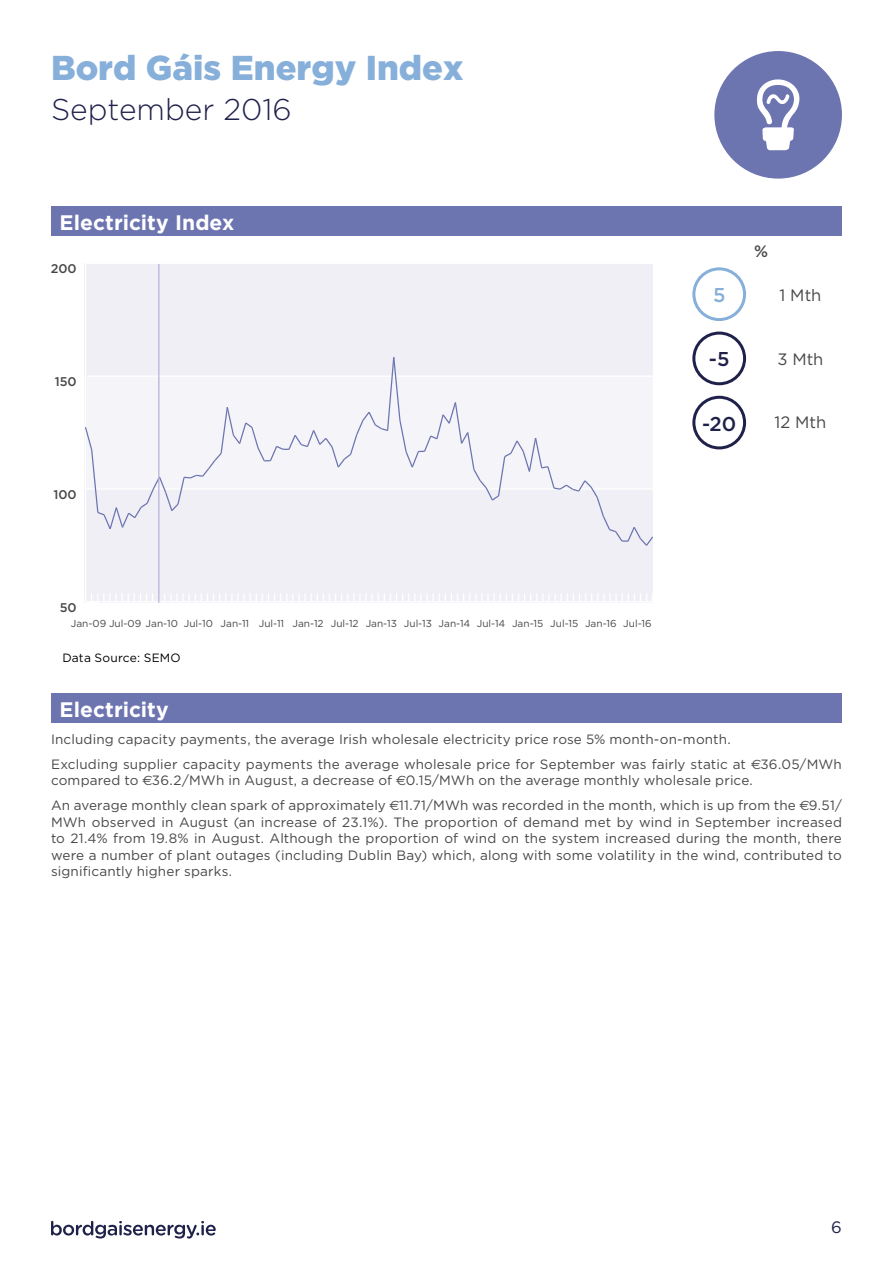
<style>
.page{position:relative;width:893px;height:1263px;background:#fff}
.page>*{position:absolute;margin:0;border:0;box-sizing:border-box;transform-origin:0 0}
.t1{font:900 34.5px "Gotham";color:#86afda}
.t2{font:300 30px "Gotham";color:#1f214a}
.t3{font:700 21px "Gotham";color:#fff}
.t4{font:500 19.95px "Gotham";color:#1f214a}
.t5{font:500 19.95px "Gotham";color:#86afda}
.t6{font:16.5px "Gotham";color:#484848}
.t7{font:16.5px "Gotham";color:#1f214a}
.t8{font:500 16.5px "Gotham";color:#484848}
.t9{font:13.5px/16.5px "Gotham";letter-spacing:.01em;color:#484848}
.t10{font:500 12.6px "Gotham";color:#484848}
.t11{font:12px "Gotham";letter-spacing:.015em;color:#000}
.t12{font:10.05px "Gotham";color:#484848}
.s1{font-family:"Euro Sans"}
</style>
<div class="page">
<svg style="left:51px;top:1221px;width:165px;height:17px"></svg>
<div style="left:84px;top:263px;width:569px;height:339px;background:#f0eff6"></div>
<hr style="left:158px;top:264px;width:1px;height:339px;background:#b3b4d6">
<div style="left:51px;top:693px;width:791px;height:30px;background:#6d75b1"></div>
<div style="left:51px;top:206px;width:791px;height:30px;background:#6d75b1"></div>
<div style="left:692px;top:396px;width:54px;height:53px;border:3px solid #1f214a;border-radius:50%"></div>
<div style="left:692px;top:332px;width:54px;height:53px;border:3px solid #1f214a;border-radius:50%"></div>
<div style="left:714px;top:51px;width:128px;height:128px;background:#6d75b1;border-radius:50%"></div>
<svg style="left:757px;top:79px;width:43px;height:71px"></svg>
<div style="left:692px;top:267px;width:54px;height:54px;border:3px solid #86afda;border-radius:50%"></div>
<h1 class="t1" style="left:51px;top:47px;width:414px">Bord Gáis Energy Index</h1>
<h2 class="t2" style="left:51px;top:90px;width:242px">September 2016</h2>
<h3 class="t3" style="left:60px;top:210px;width:176px">Electricity Index</h3>
<p class="t10" style="left:51px;top:261px;width:27px">200</p>
<p class="t10" style="left:55px;top:373px;width:23px">150</p>
<p class="t10" style="left:53px;top:486px;width:25px">100</p>
<p class="t10" style="left:60px;top:599px;width:18px">50</p>
<p class="t12" style="left:71px;top:617px;width:582px">Jan-09 Jul-09 Jan-10 Jul-10 Jan-11 Jul-11 Jan-12 Jul-12 Jan-13 Jul-13 Jan-14 Jul-14 Jan-15 Jul-15 Jan-16 Jul-16</p>
<p class="t11" style="left:62px;top:651px;width:120px">Data Source: SEMO</p>
<h3 class="t3" style="left:60px;top:697px;width:111px">Electricity</h3>
<h3 class="t5" style="left:713px;top:282px;width:14px">5</h3>
<p class="t8" style="left:754px;top:240px;width:16px">%</p>
<p class="t6" style="left:779px;top:286px;width:43px">1 Mth</p>
<h3 class="t4" style="left:709px;top:346px;width:22px">-5</h3>
<h3 class="t4" style="left:702px;top:410px;width:36px">-20</h3>
<p class="t6" style="left:777px;top:350px;width:48px">3 Mth</p>
<p class="t6" style="left:774px;top:413px;width:53px">12 Mth</p>
<p class="t9" style="left:51px;top:726px;width:792px;line-height:25px">Including capacity payments, the average Irish wholesale electricity price rose 5% month-on-month.<br>Excluding supplier capacity payments the average wholesale price for September was fairly static at <span class="s1">E</span>36.05/MWh</p>
<p class="t9" style="left:51px;top:768px;width:792px;line-height:25px">compared to <span class="s1">E</span>36.2/MWh in August, a decrease of <span class="s1">E</span>0.15/MWh on the average monthly wholesale price.<br>An average monthly clean spark of approximately <span class="s1">E</span>11.71/MWh was recorded in the month, which is up from the <span class="s1">E</span>9.51/</p>
<p class="t9" style="left:51px;top:813px;width:792px;text-align:justify">MWh observed in August (an increase of 23.1%). The proportion of demand met by wind in September increased to 21.4% from 19.8% in August. Although the proportion of wind on the system increased during the month, there were a number of plant outages (including Dublin Bay) which, along with some volatility in the wind, contributed to significantly higher sparks.</p>
<p class="t7" style="left:831px;top:1218px;width:12px">6</p>
</div>
